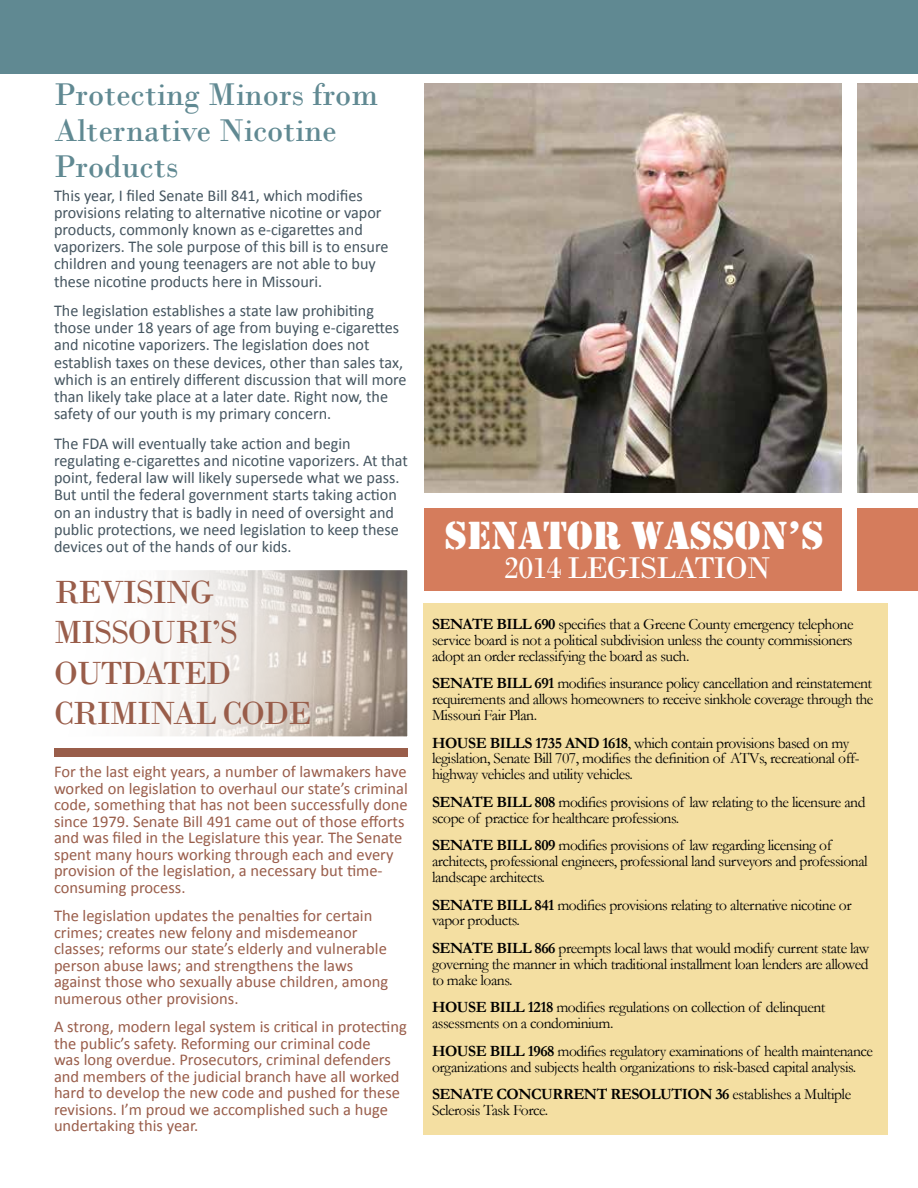
<style>
.page{position:relative;width:918px;height:1188px;background:#fff}
.page>*{position:absolute;margin:0;border:0;box-sizing:border-box;transform-origin:0 0}
.t1{font:40.5px "Stencil";color:#fff}
.t2{font:33.75px/40.5px "Bodoni";letter-spacing:-.04em;color:#995d4a}
.t3{font:33px/36px "Bodoni";color:#608992}
.t4{font:31.5px "Bodoni";letter-spacing:-.04em;color:#fff}
.t5{font:16.5px/17.2px "Calibri";color:#455560}
.t6{font:16.5px/16.5px "Calibri";color:#995d4a}
.t7{font:15.75px/15.8px "Garamond";letter-spacing:-.03em;color:#000}
.s1{font-weight:700}
</style>
<div class="page">
<div style="left:0;top:0;width:918px;height:74px;background:#608992"></div>
<img style="left:425px;top:83px;width:493px;height:410px">
<div style="left:423px;top:603px;width:464px;height:532px;background:#f4dfa2"></div>
<div style="left:424px;top:508px;width:494px;height:83px;background:#d57c5c"></div>
<div style="left:843px;top:82px;width:14px;height:516px;background:#fff"></div>
<div style="left:54px;top:748px;width:354px;height:8px;background:#995d4a"></div>
<img style="left:152px;top:572px;width:254px;height:163px">
<div style="left:54px;top:562px;width:362px;height:183px;border:9px solid #fff"></div>
<h3 class="t3" style="left:54px;top:76px;width:326px">Protecting Minors from<br>Alternative Nicotine<br>Products</h3>
<p class="t5" style="left:54px;top:186px;width:336px">This year, I filed Senate Bill 841, which modifies provisions relating to alternative nicotine or vapor products, commonly known as e-cigarettes and vaporizers. The sole purpose of this bill is to ensure children and young teenagers are not able to buy these nicotine products here in Missouri.</p>
<p class="t5" style="left:54px;top:302px;width:354px">The legislation establishes a state law prohibiting those under 18 years of age from buying e-cigarettes and nicotine vaporizers. The legislation does not establish taxes on these devices, other than sales tax, which is an entirely different discussion that will more than likely take place at a later date. Right now, the safety of our youth is my primary concern.</p>
<p class="t5" style="left:54px;top:435px;width:355px">The FDA will eventually take action and begin regulating e-cigarettes and nicotine vaporizers. At that point, federal law will likely supersede what we pass.<br>But until the federal government starts taking action on an industry that is badly in need of oversight and public protections, we need legislation to keep these devices out of the hands of our kids.</p>
<h2 class="t2" style="left:54px;top:572px;width:259px">Revising<br>Missouri’s<br>Outdated<br>Criminal Code</h2>
<p class="t6" style="left:54px;top:763px;width:355px">For the last eight years, a number of lawmakers have worked on legislation to overhaul our state’s criminal code, something that has not been successfully done since 1979. Senate Bill 491 came out of those efforts and was filed in the Legislature this year. The Senate spent many hours working through each and every provision of the legislation, a necessary but time&shy;consuming process.</p>
<p class="t6" style="left:54px;top:907px;width:336px">The legislation updates the penalties for certain crimes; creates new felony and misdemeanor classes; reforms our state’s elderly and vulnerable person abuse laws; and strengthens the laws against those who sexually abuse children, among numerous other provisions.</p>
<p class="t6" style="left:54px;top:1018px;width:354px">A strong, modern legal system is critical in protecting the public’s safety. Reforming our criminal code<br>was long overdue. Prosecutors, criminal defenders and members of the judicial branch have all worked hard to develop the new code and pushed for these revisions. I’m proud we accomplished such a huge undertaking this year.</p>
<h1 class="t1" style="left:444px;top:512px;width:378px">SENATOR WASSON’S</h1>
<h3 class="t4" style="left:504px;top:549px;width:268px">2014 Legislation</h3>
<p class="t7" style="left:432px;top:616px;width:423px;text-align:justify"><span class="s1">SENATE BILL 690</span> specifies that a Greene County emergency telephone service board is not a political subdivision unless the county commissioners adopt an order reclassifying the board as such.</p>
<p class="t7" style="left:432px;top:675px;width:443px;text-align:justify"><span class="s1">SENATE BILL 691</span> modifies insurance policy cancellation and reinstatement requirements and allows homeowners to receive sinkhole coverage through the Missouri Fair Plan.</p>
<p class="t7" style="left:432px;top:734px;width:429px"><span class="s1">HOUSE BILLS 1735 AND 1618</span>, which contain provisions based on my legislation, Senate Bill 707, modifies the definition of ATVs, recreational off&shy;highway vehicles and utility vehicles.</p>
<p class="t7" style="left:432px;top:794px;width:435px"><span class="s1">SENATE BILL 808</span> modifies provisions of law relating to the licensure and scope of practice for healthcare professions.</p>
<p class="t7" style="left:432px;top:837px;width:437px"><span class="s1">SENATE BILL 809</span> modifies provisions of law regarding licensing of architects, professional engineers, professional land surveyors and professional landscape architects.</p>
<p class="t7" style="left:432px;top:896px;width:421px"><span class="s1">SENATE BILL 841</span> modifies provisions relating to alternative nicotine or vapor products.</p>
<p class="t7" style="left:432px;top:940px;width:439px;text-align:justify"><span class="s1">SENATE BILL 866</span> preempts local laws that would modify current state law governing the manner in which traditional installment loan lenders are allowed to make loans.</p>
<p class="t7" style="left:432px;top:999px;width:395px"><span class="s1">HOUSE BILL 1218</span> modifies regulations on collection of delinquent assessments on a condominium.</p>
<p class="t7" style="left:432px;top:1043px;width:443px"><span class="s1">HOUSE BILL 1968</span> modifies regulatory examinations of health maintenance organizations and subjects health organizations to risk-based capital analysis.</p>
<p class="t7" style="left:432px;top:1086px;width:421px"><span class="s1">SENATE CONCURRENT RESOLUTION 36</span> establishes a Multiple<br>Sclerosis Task Force.</p>
</div>
